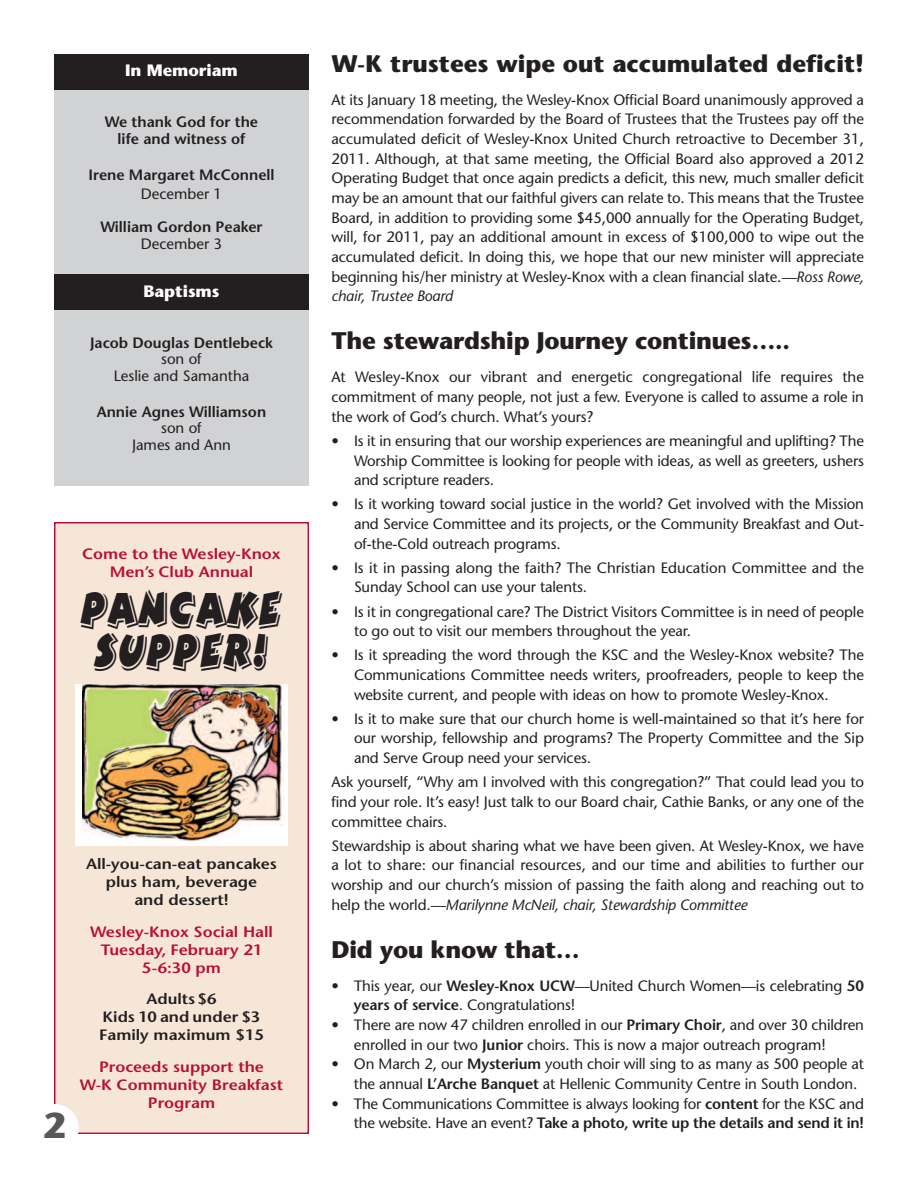
<style>
.page{position:relative;width:918px;height:1188px;background:#fff}
.page>*{position:absolute;margin:0;border:0;box-sizing:border-box;transform-origin:0 0}
.t1{font:57px/42px "Bertram LET";color:#231f20;scale:.75 1}
.t2{font:700 36px "Stone Sans";color:#57585a}
.t3{font:700 24px "Stone Sans";letter-spacing:-.01em;color:#231f20}
.t4{font:700 16.5px "Stone Sans";color:#fff}
.t5{font:15px/19.6px "Stone Sans";letter-spacing:-.01em;color:#231f20;text-align:justify}
.t6{font:600 15px/18px "Stone Sans";color:#b90f36;text-align:center;scale:1.1 1}
.t7{font:600 15px/17.2px "Stone Sans";color:#231f20;text-align:center}
.t8{font:600 15px/18px "Stone Sans";color:#231f20;text-align:center;scale:1.1 1}
.s1{font-style:italic}
.s2{font-weight:600}
</style>
<div class="page">
<div style="left:54px;top:54px;width:255px;height:432px;background:#d1d2d4"></div>
<div style="left:54px;top:54px;width:255px;height:36px;background:#231f20"></div>
<div style="left:54px;top:274px;width:255px;height:36px;background:#231f20"></div>
<div style="left:56px;top:524px;width:252px;height:608px;background:#f6e6d8"></div>
<div style="left:54px;top:522px;width:255px;height:612px;border:2px solid #b90f36"></div>
<div style="left:75px;top:684px;width:213px;height:162px;background:#fff"></div>
<img style="left:82px;top:684px;width:203px;height:157px">
<div style="left:30px;top:1104px;width:49px;height:49px;background:#fff;border-radius:50%"></div>
<p class="t4" style="left:125px;top:64px;width:114px">In Memoriam</p>
<p class="t7" style="left:105px;top:114px;width:155px">We thank God for the life and witness of</p>
<p class="t7" style="left:88px;top:168px;width:188px">Irene Margaret McConnell</p>
<p class="t5" style="left:141px;top:186px;width:83px">December 1</p>
<p class="t7" style="left:100px;top:220px;width:164px">William Gordon Peaker</p>
<p class="t5" style="left:141px;top:235px;width:83px">December 3</p>
<p class="t4" style="left:143px;top:285px;width:78px">Baptisms</p>
<p class="t7" style="left:90px;top:336px;width:184px">Jacob Douglas Dentlebeck</p>
<p class="t5" style="left:114px;top:352px;width:137px;line-height:16.5px;text-align:center">son of<br>Leslie and Samantha</p>
<p class="t7" style="left:97px;top:405px;width:171px">Annie Agnes Williamson</p>
<p class="t5" style="left:132px;top:421px;width:100px;line-height:16.5px;text-align:center">son of<br>James and Ann</p>
<p class="t6" style="left:82px;top:546px;width:182px">Come to the Wesley-Knox<br>Men’s Club Annual</p>
<h1 class="t1" style="left:81px;top:588px;width:269px">PANCAKE<br>SUPPER!</h1>
<h2 class="t2" style="left:43px;top:1111px;width:24px">2</h2>
<p class="t8" style="left:86px;top:856px;width:175px">All-you-can-eat pancakes plus ham, beverage<br>and dessert!</p>
<p class="t6" style="left:90px;top:924px;width:168px">Wesley-Knox Social Hall<br>Tuesday, February 21<br>5-6:30 pm</p>
<p class="t8" style="left:99px;top:991px;width:151px">Adults$6<br>Kids 10 and under $3<br>Family maximum $15</p>
<p class="t6" style="left:80px;top:1059px;width:186px">Proceeds support the<br>W-K Community Breakfast<br>Program</p>
<h3 class="t3" style="left:332px;top:54px;width:534px">W-K trustees wipe out accumulated deficit!</h3>
<p class="t5" style="left:332px;top:91px;width:534px">At its January 18 meeting, the Wesley-Knox Official Board unanimously approved a recommendation forwarded by the Board of Trustees that the Trustees pay off the accumulated deficit of Wesley-Knox United Church retroactive to December 31, 2011. Although, at that same meeting, the Official Board also approved a 2012<br>Operating Budget that once again predicts a deficit, this new, much smaller deficit may be an amount that our faithful givers can relate to. This means that the Trustee Board, in addition to providing some $45,000 annually for the Operating Budget, will, for 2011, pay an additional amount in excess of $100,000 to wipe out the accumulated deficit. In doing this, we hope that our new minister will appreciate beginning his/her ministry at Wesley-Knox with a clean financial slate.<span class="s1">—Ross Rowe, chair, Trustee Board</span></p>
<h3 class="t3" style="left:332px;top:332px;width:460px">The stewardship Journey continues…..</h3>
<p class="t5" style="left:332px;top:369px;width:534px">At Wesley-Knox our vibrant and energetic congregational life requires the commitment of many people, not just a few. Everyone is called to assume a role in the work of God’s church. What’s yours?</p>
<p class="t5" style="left:354px;top:432px;width:512px;text-indent:-22px">• Is it in ensuring that our worship experiences are meaningful and uplifting? The Worship Committee is looking for people with ideas, as well as greeters, ushers and scripture readers.</p>
<p class="t5" style="left:354px;top:496px;width:512px;text-indent:-23px">• Is it working toward social justice in the world? Get involved with the Mission and Service Committee and its projects, or the Community Breakfast and Out&shy;of-the-Cold outreach programs.</p>
<p class="t5" style="left:354px;top:559px;width:512px;text-indent:-23px">• Is it in passing along the faith? The Christian Education Committee and the<br>Sunday School can use your talents.</p>
<p class="t5" style="left:354px;top:603px;width:512px;text-indent:-23px">• Is it in congregational care? The District Visitors Committee is in need of people to go out to visit our members throughout the year.</p>
<p class="t5" style="left:354px;top:647px;width:512px;text-indent:-22px">• Is it spreading the word through the KSC and the Wesley-Knox website? The Communications Committee needs writers, proofreaders, people to keep the website current, and people with ideas on how to promote Wesley-Knox.</p>
<p class="t5" style="left:354px;top:710px;width:512px;text-indent:-23px">• Is it to make sure that our church home is well-maintained so that it’s here for our worship, fellowship and programs? The Property Committee and the Sip and Serve Group need your services.</p>
<p class="t5" style="left:332px;top:774px;width:534px">Ask yourself, “Why am I involved with this congregation?” That could lead you to find your role. It’s easy! Just talk to our Board chair, Cathie Banks, or any one of the committee chairs.</p>
<p class="t5" style="left:332px;top:837px;width:534px">Stewardship is about sharing what we have been given. At Wesley-Knox, we have a lot to share: our financial resources, and our time and abilities to further our worship and our church’s mission of passing the faith along and reaching out to help the world.<span class="s1">—Marilynne McNeil, chair, Stewardship Committee</span></p>
<h3 class="t3" style="left:332px;top:940px;width:250px">Did you know that…</h3>
<p class="t5" style="left:354px;top:977px;width:512px;text-indent:-22px">• This year, our <span class="s2">Wesley-Knox UCW</span>—United Church Women—is celebrating <span class="s2">50 years of service</span>. Congratulations!</p>
<p class="t5" style="left:354px;top:1017px;width:511px;text-indent:-22px">• There are now 47 children enrolled in our <span class="s2">Primary Choir</span>, and over 30 children enrolled in our two <span class="s2">Junior</span> choirs. This is now a major outreach program!</p>
<p class="t5" style="left:354px;top:1056px;width:512px;text-indent:-22px">• On March 2, our <span class="s2">Mysterium</span> youth choir will sing to as many as 500 people at the annual <span class="s2">L’Arche Banquet</span> at Hellenic Community Centre in South London.</p>
<p class="t5" style="left:331px;top:1095px;width:534px;text-align:right">• The Communications Committee is always looking for <span class="s2">content</span> for the KSC and the website. Have an event? <span class="s2">Take a photo, write up the details and send it in!</span></p>
</div>
